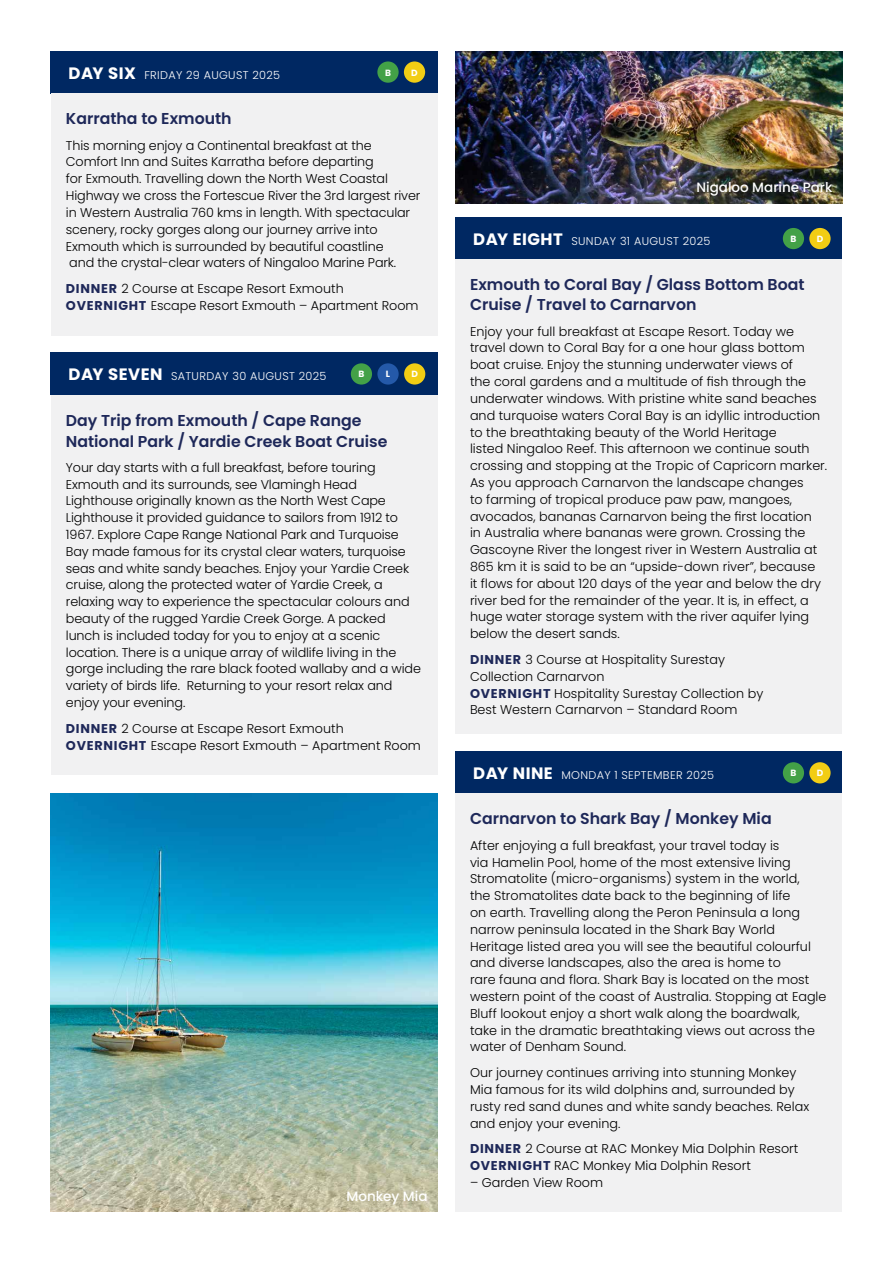
<style>
.page{position:relative;width:893px;height:1263px;background:#fff}
.page>*{position:absolute;margin:0;border:0;box-sizing:border-box;transform-origin:0 0}
.t1{font:600 15.75px/20.2px "Poppins";color:#1e2859}
.t2{font:500 13.5px "Poppins";color:#fff}
.t3{font:300 12.75px/16.8px "Poppins";color:#000}
.t4{font:300 11.25px "Poppins";letter-spacing:.03em;color:#fff}
.t5{font:700 9px "Poppins";color:#fff}
.s1{font-weight:700;font-size:16.5px}
.s2{font-weight:700;color:#1e2859}
</style>
<div class="page">
<div style="left:50px;top:353px;width:388px;height:42px;background:#002862"></div>
<div style="left:455px;top:218px;width:387px;height:42px;background:#002862"></div>
<div style="left:455px;top:752px;width:387px;height:42px;background:#002862"></div>
<div style="left:50px;top:51px;width:388px;height:42px;background:#002862"></div>
<img style="left:455px;top:51px;width:387px;height:152px">
<img style="left:50px;top:793px;width:387px;height:419px">
<div style="left:377px;top:61px;width:22px;height:22px;background:#43a147;border-radius:50%"></div>
<div style="left:351px;top:363px;width:21px;height:22px;background:#43a147;border-radius:50%"></div>
<div style="left:404px;top:61px;width:21px;height:22px;background:#f2cd14;border-radius:50%"></div>
<div style="left:404px;top:363px;width:21px;height:22px;background:#f2cd14;border-radius:50%"></div>
<div style="left:783px;top:228px;width:21px;height:21px;background:#43a147;border-radius:50%"></div>
<div style="left:783px;top:762px;width:21px;height:21px;background:#43a147;border-radius:50%"></div>
<div style="left:809px;top:228px;width:22px;height:21px;background:#f2cd14;border-radius:50%"></div>
<div style="left:809px;top:762px;width:22px;height:21px;background:#f2cd14;border-radius:50%"></div>
<div style="left:51px;top:93px;width:387px;height:243px;background:#f1f1f2"></div>
<div style="left:455px;top:259px;width:387px;height:474px;background:#f1f1f2"></div>
<div style="left:455px;top:793px;width:387px;height:419px;background:#f1f1f2"></div>
<div style="left:51px;top:395px;width:387px;height:379px;background:#f1f1f2"></div>
<div style="left:377px;top:363px;width:22px;height:22px;background:#2459a9;border-radius:50%"></div>
<p class="t4" style="left:68px;top:68px;width:213px"><span class="s1">DAY SIX</span> FRIDAY 29 AUGUST 2025</p>
<p class="t5" style="left:385px;top:67px;width:7px">B</p>
<p class="t5" style="left:411px;top:67px;width:8px">D</p>
<p class="t1" style="left:66px;top:109px;width:167px">Karratha to Exmouth</p>
<p class="t3" style="left:66px;top:137px;width:356px">This morning enjoy a Continental breakfast at the Comfort Inn and Suites Karratha before departing<br>for Exmouth. Travelling down the North West Coastal Highway we cross the Fortescue River the 3rd largest river in Western Australia 760 kms in length. With spectacular scenery, rocky gorges along our journey arrive into Exmouth which is surrounded by beautiful coastline<br>and the crystal-clear waters of Ningaloo Marine Park.</p>
<p class="t3" style="left:66px;top:280px;width:354px"><span class="s2">DINNER</span> 2 Course at Escape Resort Exmouth<br><span class="s2">OVERNIGHT</span> Escape Resort Exmouth – Apartment Room</p>
<p class="t1" style="left:470px;top:275px;width:336px">Exmouth to Coral Bay / Glass Bottom Boat<br>Cruise / Travel to Carnarvon</p>
<p class="t3" style="left:470px;top:323px;width:359px">Enjoy your full breakfast at Escape Resort. Today we travel down to Coral Bay for a one hour glass bottom boat cruise. Enjoy the stunning underwater views of<br>the coral gardens and a multitude of fish through the underwater windows. With pristine white sand beaches and turquoise waters Coral Bay is an idyllic introduction to the breathtaking beauty of the World Heritage<br>listed Ningaloo Reef. This afternoon we continue south crossing and stopping at the Tropic of Capricorn marker.<br>As you approach Carnarvon the landscape changes<br>to farming of tropical produce paw paw, mangoes, avocados, bananas Carnarvon being the first location<br>in Australia where bananas were grown. Crossing the Gascoyne River the longest river in Western Australia at 865 km it is said to be an “upside-down river”, because<br>it flows for about 120 days of the year and below the dry river bed for the remainder of the year. It is, in effect, a huge water storage system with the river aquifer lying below the desert sands.</p>
<p class="t3" style="left:470px;top:651px;width:295px"><span class="s2">DINNER</span> 3 Course at Hospitality Surestay Collection Carnarvon<br><span class="s2">OVERNIGHT</span> Hospitality Surestay Collection by Best Western Carnarvon – Standard Room</p>
<p class="t2" style="left:696px;top:179px;width:138px">Nigaloo Marine Park</p>
<p class="t4" style="left:473px;top:234px;width:239px"><span class="s1">DAY EIGHT</span> SUNDAY 31 AUGUST 2025</p>
<p class="t5" style="left:790px;top:234px;width:7px">B</p>
<p class="t5" style="left:817px;top:234px;width:8px">D</p>
<p class="t4" style="left:68px;top:370px;width:260px"><span class="s1">DAY SEVEN</span> SATURDAY 30 AUGUST 2025</p>
<p class="t5" style="left:358px;top:369px;width:7px">B</p>
<p class="t5" style="left:411px;top:369px;width:8px">D</p>
<p class="t5" style="left:386px;top:369px;width:6px">L</p>
<p class="t1" style="left:66px;top:411px;width:323px">Day Trip from Exmouth / Cape Range<br>National Park / Yardie Creek Boat Cruise</p>
<p class="t3" style="left:66px;top:459px;width:357px">Your day starts with a full breakfast, before touring Exmouth and its surrounds, see Vlamingh Head Lighthouse originally known as the North West Cape Lighthouse it provided guidance to sailors from 1912 to 1967. Explore Cape Range National Park and Turquoise Bay made famous for its crystal clear waters, turquoise seas and white sandy beaches. Enjoy your Yardie Creek cruise, along the protected water of Yardie Creek, a relaxing way to experience the spectacular colours and beauty of the rugged Yardie Creek Gorge. A packed lunch is included today for you to enjoy at a scenic location. There is a unique array of wildlife living in the gorge including the rare black footed wallaby and a wide variety of birds life. Returning to your resort relax and enjoy your evening.</p>
<p class="t3" style="left:66px;top:720px;width:356px"><span class="s2">DINNER</span> 2 Course at Escape Resort Exmouth<br><span class="s2">OVERNIGHT</span> Escape Resort Exmouth – Apartment Room</p>
<p class="t4" style="left:473px;top:769px;width:242px"><span class="s1">DAY NINE</span> MONDAY 1 SEPTEMBER 2025</p>
<p class="t5" style="left:790px;top:768px;width:7px">B</p>
<p class="t5" style="left:817px;top:768px;width:8px">D</p>
<p class="t2" style="left:346px;top:1188px;width:83px">Monkey Mia</p>
<p class="t1" style="left:470px;top:809px;width:303px">Carnarvon to Shark Bay / Monkey Mia</p>
<p class="t3" style="left:470px;top:837px;width:358px">After enjoying a full breakfast, your travel today is<br>via Hamelin Pool, home of the most extensive living Stromatolite (micro-organisms) system in the world,<br>the Stromatolites date back to the beginning of life<br>on earth. Travelling along the Peron Peninsula a long narrow peninsula located in the Shark Bay World Heritage listed area you will see the beautiful colourful and diverse landscapes, also the area is home to<br>rare fauna and flora. Shark Bay is located on the most western point of the coast of Australia. Stopping at Eagle Bluff lookout enjoy a short walk along the boardwalk, take in the dramatic breathtaking views out across the water of Denham Sound.</p>
<p class="t3" style="left:470px;top:1064px;width:341px">Our journey continues arriving into stunning Monkey Mia famous for its wild dolphins and, surrounded by rusty red sand dunes and white sandy beaches. Relax and enjoy your evening.</p>
<p class="t3" style="left:470px;top:1140px;width:330px"><span class="s2">DINNER</span> 2 Course at RAC Monkey Mia Dolphin Resort<br><span class="s2">OVERNIGHT</span> RAC Monkey Mia Dolphin Resort</p>
<p class="t3" style="left:470px;top:1174px;width:135px">– Garden View Room</p>
</div>
